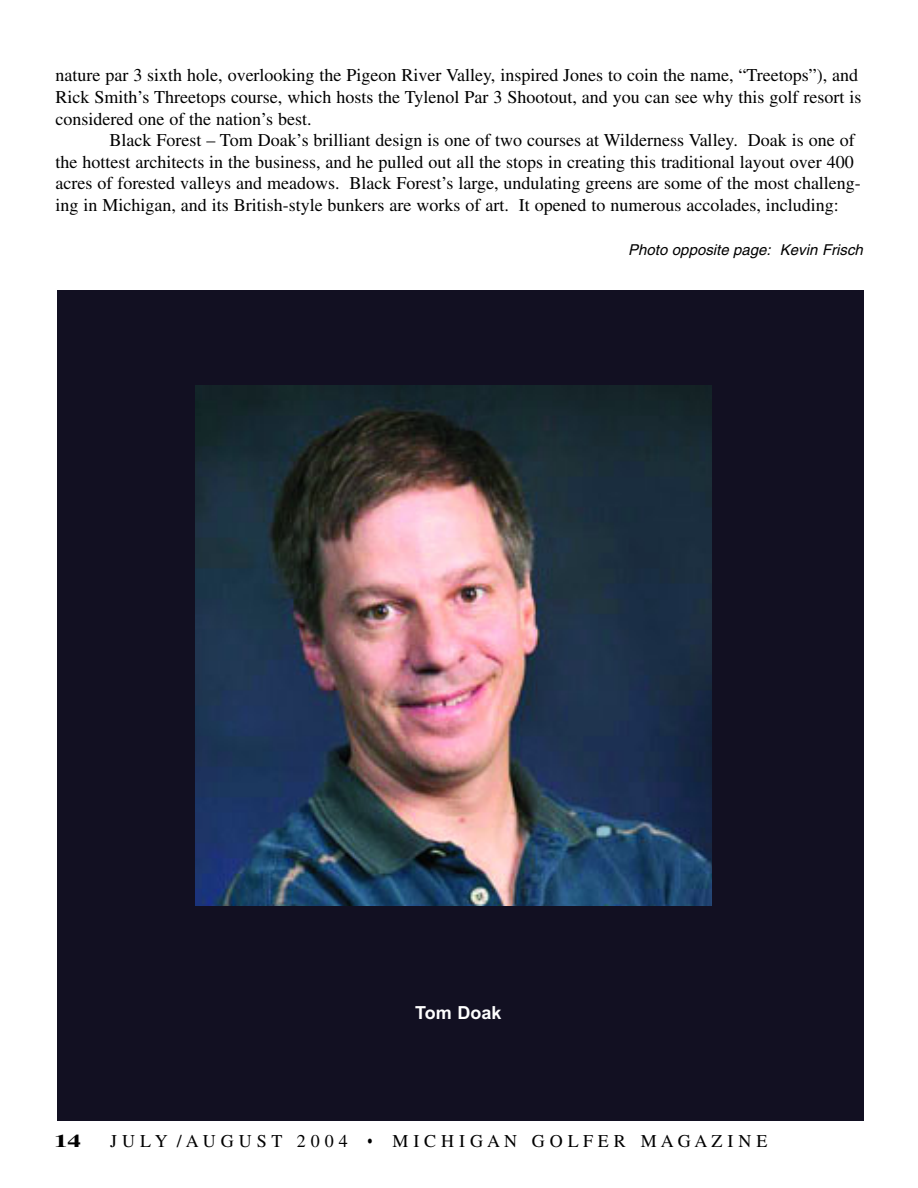
<style>
.page{position:relative;width:918px;height:1188px;background:#fff}
.page>*{position:absolute;margin:0;border:0;box-sizing:border-box;transform-origin:0 0}
.t1{font:18px/21.6px "Times";color:#000}
.t2{font:18px "Times";letter-spacing:.22em;color:#000}
.t3{font:700 18px "Arial";color:#fff}
.t4{font:700 18px "Times";color:#000;scale:1.5 1}
.t5{font:italic 15px "Helvetica";color:#000}
</style>
<div class="page">
<div style="left:58px;top:290px;width:806px;height:830px;background:#121022"></div>
<img style="left:195px;top:386px;width:517px;height:520px">
<p class="t1" style="left:56px;top:66px;width:807px">nature par 3 sixth hole, overlooking the Pigeon River Valley, inspired Jones to coin the name, “Treetops”), and<br>Rick Smith’s Threetops course, which hosts the Tylenol Par 3 Shootout, and you can see why this golf resort is considered one of the nation’s best.</p>
<p class="t1" style="left:56px;top:131px;width:807px;text-indent:54px">Black Forest – Tom Doak’s brilliant design is one of two courses at Wilderness Valley. Doak is one of the hottest architects in the business, and he pulled out all the stops in creating this traditional layout over 400 acres of forested valleys and meadows. Black Forest’s large, undulating greens are some of the most challeng&shy;ing in Michigan, and its British-style bunkers are works of art. It opened to numerous accolades, including:</p>
<p class="t5" style="left:628px;top:245px;width:236px">Photo opposite page: Kevin Frisch</p>
<p class="t3" style="left:415px;top:1006px;width:88px">Tom Doak</p>
<p class="t4" style="left:54px;top:1135px;width:19px">14</p>
<p class="t2" style="left:110px;top:1135px;width:659px">J U LY / AU G U S T 2 0 0 4 • M I C H I G AN G O LF E R M AG AZ I N E</p>
</div>
